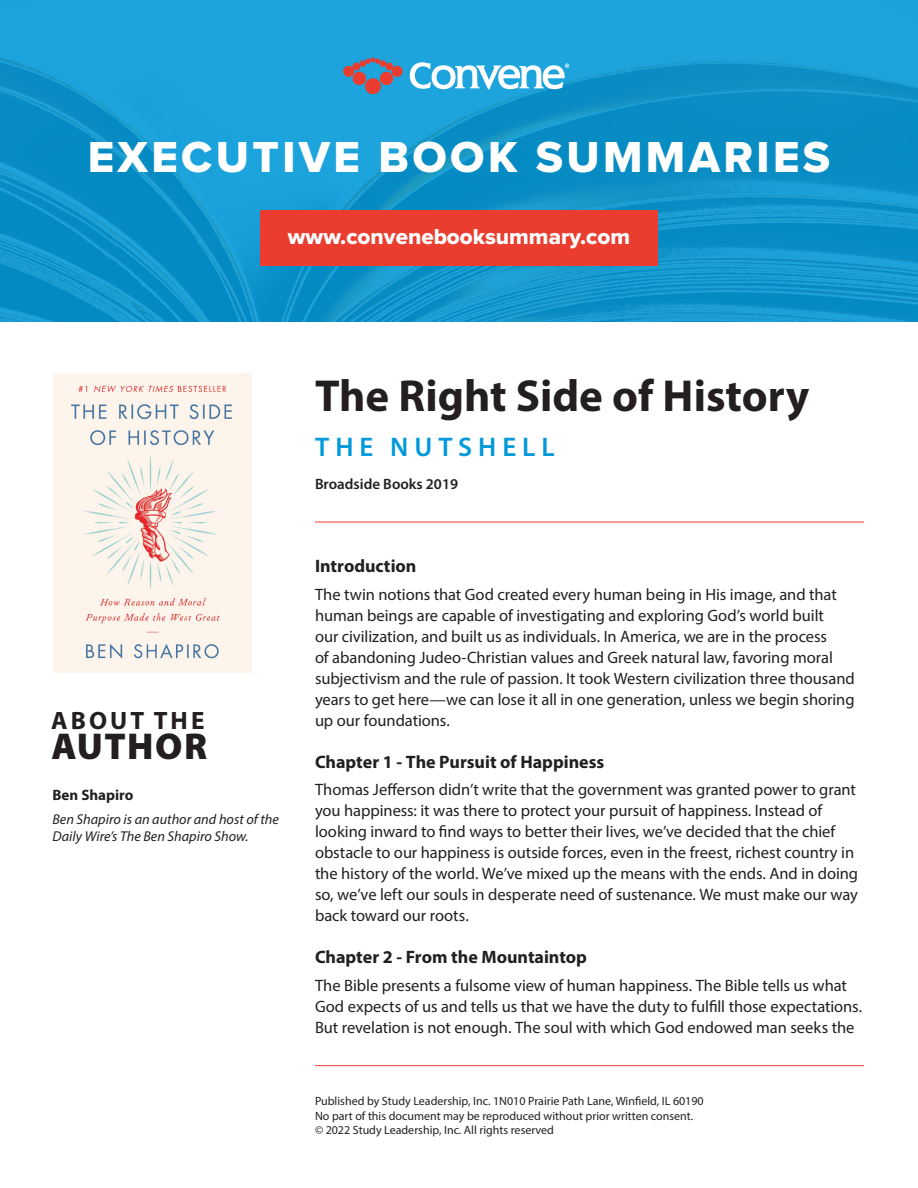
<style>
.page{position:relative;width:918px;height:1188px;background:#fff}
.page>*{position:absolute;margin:0;border:0;box-sizing:border-box;transform-origin:0 0}
.t1{font:45px "Proxima Nova Extrabld";letter-spacing:.075em;color:#fff}
.t2{font:700 45px "Myriad Pro";color:#231f20}
.t3{font:900 37.5px "Myriad Pro";letter-spacing:.04em;color:#231f20}
.t4{font:600 27px "Myriad Pro";letter-spacing:.22em;color:#0099d9}
.t5{font:700 25.2px "Myriad Pro";letter-spacing:.12em;color:#231f20}
.t6{font:22.5px "Proxima Nova Extrabld";color:#fff}
.Chap_Head{font:700 18px "Myriad Pro";color:#231f20}
.summary_basic_paragr{font:16.5px/21px "Myriad Pro";letter-spacing:-.005em;color:#231f20}
.t7{font:600 15px "Myriad Pro";color:#231f20}
.author_name{font:700 15px "Myriad Pro";color:#231f20}
.author_description{font:italic 14.25px/17.1px "Myriad Pro";color:#231f20}
.t8{font:12px "Myriad Pro";color:#231f20}
</style>
<div class="page">
<img style="left:0;top:0;width:918px;height:322px">
<div style="left:260px;top:210px;width:398px;height:56px;background:#ea3d2f"></div>
<img style="left:53px;top:374px;width:198px;height:299px">
<svg style="left:343px;top:58px;width:60px;height:36px;background:#707995"></svg>
<svg style="left:410px;top:62px;width:159px;height:28px"></svg>
<hr style="left:315px;top:522px;width:549px;height:1px;background:#ea3d2f">
<hr style="left:315px;top:1065px;width:549px;height:1px;background:#ea3d2f">
<p class="t1" style="left:88px;top:124px;width:744px">EXECUTIVE BOOK SUMMARIES</p>
<p class="t6" style="left:288px;top:220px;width:344px">www.convenebooksummary.com</p>
<p class="t5" style="left:51px;top:705px;width:155px">ABOUT THE</p>
<p class="t3" style="left:51px;top:722px;width:157px">AUTHOR</p>
<p class="author_name" style="left:52px;top:785px;width:82px">Ben Shapiro</p>
<p class="author_description" style="left:52px;top:810px;width:228px">Ben Shapiro is an author and host of the<br>Daily Wire’s The Ben Shapiro Show.</p>
<p class="t2" style="left:315px;top:367px;width:496px">The Right Side of History</p>
<p class="t4" style="left:315px;top:430px;width:241px">THE NUTSHELL</p>
<p class="t7" style="left:315px;top:475px;width:145px">Broadside Books 2019</p>
<p class="Chap_Head" style="left:315px;top:554px;width:103px">Introduction</p>
<p class="summary_basic_paragr" style="left:315px;top:583px;width:541px">The twin notions that God created every human being in His image, and that human beings are capable of investigating and exploring God’s world built<br>our civilization, and built us as individuals. In America, we are in the process<br>of abandoning Judeo-Christian values and Greek natural law, favoring moral subjectivism and the rule of passion. It took Western civilization three thousand years to get here—we can lose it all in one generation, unless we begin shoring up our foundations.</p>
<p class="Chap_Head" style="left:315px;top:750px;width:291px">Chapter 1 - The Pursuit of Happiness</p>
<p class="summary_basic_paragr" style="left:315px;top:779px;width:545px">Thomas Jefferson didn’t write that the government was granted power to grant you happiness: it was there to protect your pursuit of happiness. Instead of looking inward to find ways to better their lives, we’ve decided that the chief obstacle to our happiness is outside forces, even in the freest, richest country in the history of the world. We’ve mixed up the means with the ends. And in doing so, we’ve left our souls in desperate need of sustenance. We must make our way back toward our roots.</p>
<p class="Chap_Head" style="left:315px;top:946px;width:274px">Chapter 2 - From the Mountaintop</p>
<p class="summary_basic_paragr" style="left:315px;top:975px;width:549px">The Bible presents a fulsome view of human happiness. The Bible tells us what<br>God expects of us and tells us that we have the duty to fulfill those expectations.<br>But revelation is not enough. The soul with which God endowed man seeks the</p>
<p class="t8" style="left:315px;top:1094px;width:390px">Published by Study Leadership, Inc. 1N010 Prairie Path Lane, Winfield, IL 60190</p>
<p class="t8" style="left:315px;top:1108px;width:380px">No part of this document may be reproduced without prior written consent.</p>
<p class="t8" style="left:315px;top:1123px;width:241px">© 2022 Study Leadership, Inc. All rights reserved</p>
</div>
